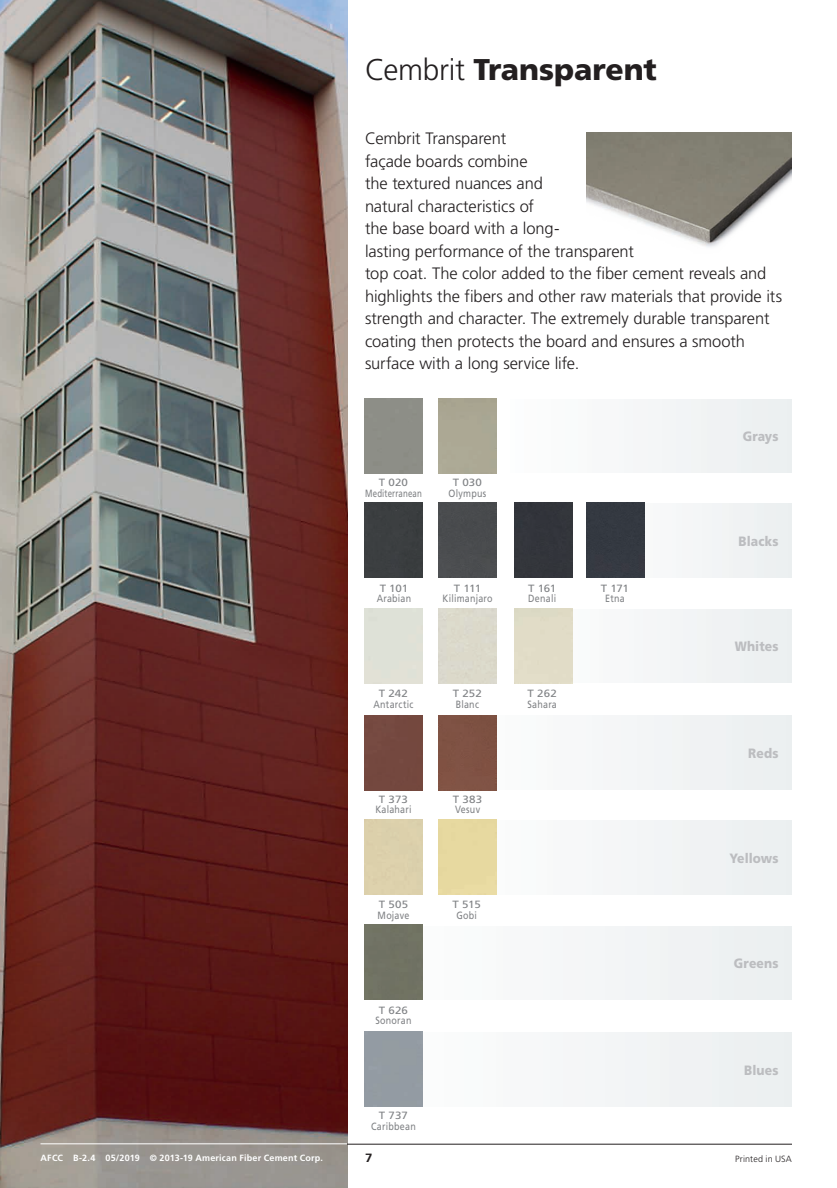
<style>
.page{position:relative;width:837px;height:1188px;background:#fff}
.page>*{position:absolute;margin:0;border:0;box-sizing:border-box;transform-origin:0 0}
.text_-_line_item_w_n{font:900 30px "Frutiger";letter-spacing:-.005em;color:#231f20}
.product_text_above_s{font:300 16.5px/22.5px "Frutiger";letter-spacing:-.005em;color:#231f20}
.swatch_name{font:900 13.5px "Frutiger";letter-spacing:.005em;color:#bcbdc0;scale:.9 1}
.Page___w_rule___text{font:700 12px "Frutiger";color:#231f20;scale:1.1 1}
.swatch_OLD_name{font:10.5px "Frutiger";letter-spacing:.025em;color:#808285;scale:.85 1}
.swatch_name-2{font:10.5px "Frutiger";letter-spacing:.005em;color:#808285;scale:1.1 1}
.swatch_OLD_name-2{font:10.5px "Frutiger";letter-spacing:.025em;color:#808285;scale:.75 1}
.Page___w_rule___text-2{font:700 9px "Frutiger";letter-spacing:.025em;color:#fff}
.Page___w_rule___text-3{font:300 9px "Frutiger";letter-spacing:.015em;color:#231f20}
.s1{font-weight:300}
</style>
<div class="page">
<div style="left:496px;top:399px;width:296px;height:74px;background:#f5f6f7"></div>
<div style="left:439px;top:716px;width:353px;height:73px;background:#f3f5f6"></div>
<div style="left:587px;top:504px;width:205px;height:73px;background:#f2f4f6"></div>
<div style="left:439px;top:821px;width:353px;height:73px;background:#f3f5f6"></div>
<svg style="left:513px;top:609px;width:279px;height:74px;fill:#f1f3f3"></svg>
<div style="left:365px;top:926px;width:427px;height:74px;background:#f3f5f6"></div>
<svg style="left:365px;top:1033px;width:427px;height:73px;fill:#f2f4f6"></svg>
<img style="left:0;top:0;width:347px;height:1188px">
<img style="left:587px;top:133px;width:205px;height:114px">
<div style="left:438px;top:503px;width:58px;height:75px;background:#4a4c4e"></div>
<div style="left:365px;top:503px;width:58px;height:75px;background:#3b3e40"></div>
<div style="left:514px;top:503px;width:58px;height:75px;background:#33353b"></div>
<div style="left:587px;top:503px;width:58px;height:75px;background:#343941"></div>
<div style="left:365px;top:716px;width:58px;height:75px;background:#74483f"></div>
<div style="left:365px;top:925px;width:58px;height:75px;background:#717263"></div>
<div style="left:438px;top:716px;width:58px;height:75px;background:#7f5244"></div>
<div style="left:438px;top:820px;width:58px;height:74px;background:#e7d9a0"></div>
<hr style="left:347px;top:1144px;width:445px;height:1px;background:#231f20">
<hr style="left:40px;top:1143px;width:307px;height:1px;background:#fff">
<p class="text_-_line_item_w_n" style="left:365px;top:51px;width:293px"><span class="s1">Cembrit</span> Transparent</p>
<p class="product_text_above_s" style="left:365px;top:127px;width:419px">Cembrit Transparent<br>façade boards combine<br>the textured nuances and<br>natural characteristics of<br>the base board with a long-<br>lasting performance of the transparent<br>top coat. The color added to the fiber cement reveals and highlights the fibers and other raw materials that provide its strength and character. The extremely durable transparent coating then protects the board and ensures a smooth surface with a long service life.</p>
<p class="swatch_name" style="left:743px;top:428px;width:41px">Grays</p>
<p class="swatch_name-2" style="left:379px;top:476px;width:28px">T 020</p>
<p class="swatch_OLD_name-2" style="left:365px;top:487px;width:77px">Mediterranean</p>
<p class="swatch_name-2" style="left:453px;top:476px;width:28px">T 030</p>
<p class="swatch_OLD_name" style="left:448px;top:487px;width:46px">Olympus</p>
<p class="swatch_name" style="left:739px;top:533px;width:46px">Blacks</p>
<p class="swatch_name-2" style="left:380px;top:582px;width:28px">T 101</p>
<p class="swatch_OLD_name" style="left:377px;top:592px;width:42px">Arabian</p>
<p class="swatch_name-2" style="left:454px;top:582px;width:26px">T 111</p>
<p class="swatch_OLD_name" style="left:443px;top:592px;width:60px">Kilimanjaro</p>
<p class="swatch_name-2" style="left:528px;top:582px;width:27px">T 161</p>
<p class="swatch_OLD_name" style="left:528px;top:592px;width:34px">Denali</p>
<p class="swatch_name-2" style="left:601px;top:582px;width:27px">T 171</p>
<p class="swatch_OLD_name" style="left:605px;top:592px;width:24px">Etna</p>
<p class="swatch_name" style="left:735px;top:639px;width:50px">Whites</p>
<p class="swatch_name-2" style="left:379px;top:687px;width:28px">T 242</p>
<p class="swatch_OLD_name" style="left:374px;top:698px;width:48px">Antarctic</p>
<p class="swatch_name-2" style="left:453px;top:687px;width:28px">T 252</p>
<p class="swatch_OLD_name" style="left:456px;top:698px;width:29px">Blanc</p>
<p class="swatch_name-2" style="left:528px;top:687px;width:28px">T 262</p>
<p class="swatch_OLD_name" style="left:528px;top:698px;width:36px">Sahara</p>
<p class="swatch_name" style="left:748px;top:745px;width:35px">Reds</p>
<p class="swatch_name-2" style="left:379px;top:793px;width:28px">T 373</p>
<p class="swatch_OLD_name" style="left:375px;top:803px;width:44px">Kalahari</p>
<p class="swatch_name-2" style="left:453px;top:793px;width:28px">T 383</p>
<p class="swatch_OLD_name" style="left:455px;top:803px;width:31px">Vesuv</p>
<p class="swatch_name" style="left:729px;top:850px;width:56px">Yellows</p>
<p class="swatch_name-2" style="left:379px;top:898px;width:28px">T 505</p>
<p class="swatch_OLD_name" style="left:378px;top:909px;width:39px">Mojave</p>
<p class="swatch_name-2" style="left:453px;top:898px;width:27px">T 515</p>
<p class="swatch_OLD_name" style="left:456px;top:909px;width:26px">Gobi</p>
<p class="swatch_name" style="left:734px;top:955px;width:51px">Greens</p>
<p class="swatch_name-2" style="left:379px;top:1004px;width:28px">T 626</p>
<p class="swatch_OLD_name" style="left:375px;top:1014px;width:44px">Sonoran</p>
<p class="swatch_name" style="left:744px;top:1062px;width:39px">Blues</p>
<p class="swatch_name-2" style="left:379px;top:1109px;width:28px">T 737</p>
<p class="swatch_OLD_name" style="left:371px;top:1120px;width:54px">Caribbean</p>
<p class="Page___w_rule___text-2" style="left:40px;top:1153px;width:284px">AFCC B-2.4 05/2019 © 2013-19 American Fiber Cement Corp.</p>
<p class="Page___w_rule___text" style="left:365px;top:1151px;width:8px">7</p>
<p class="Page___w_rule___text-3" style="left:735px;top:1154px;width:58px">Printed in USA</p>
</div>
